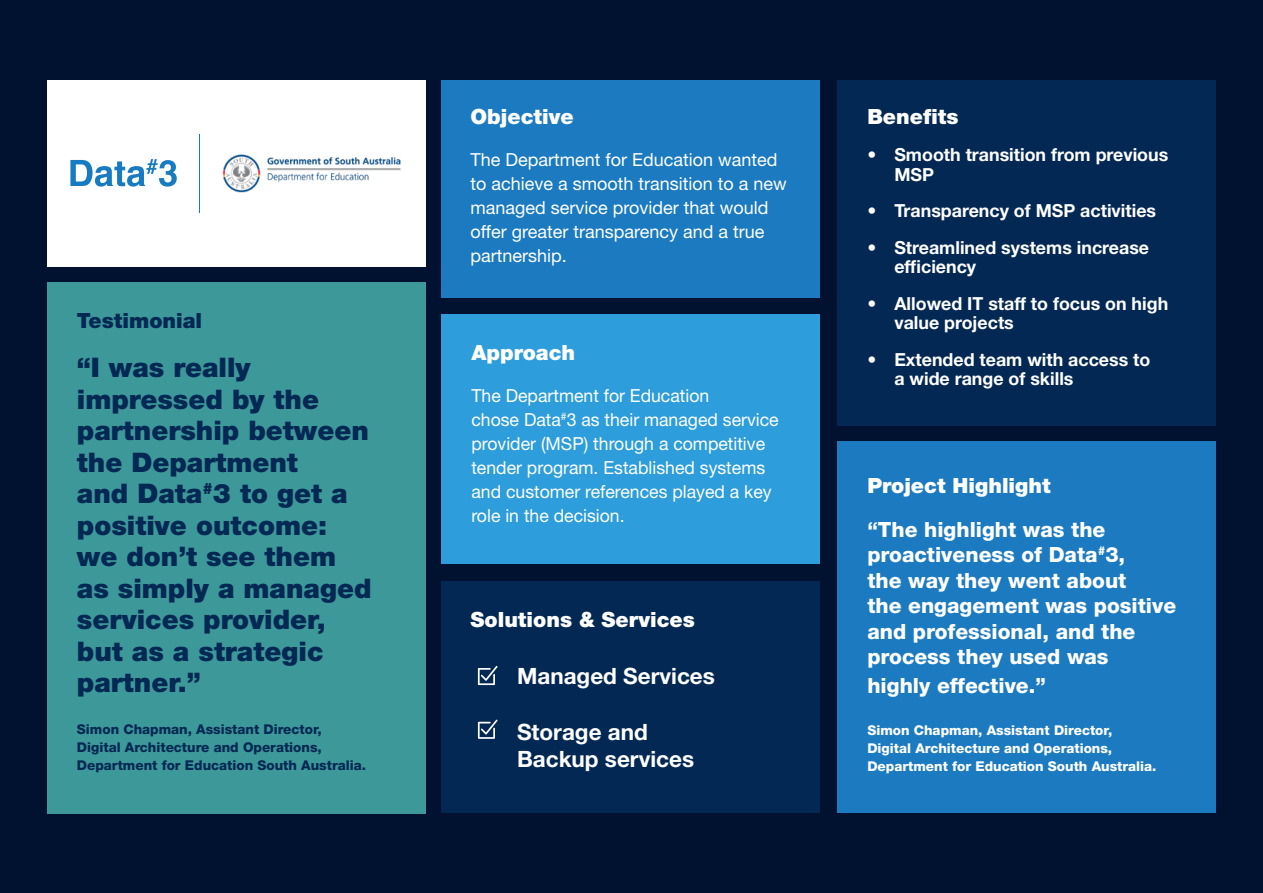
<style>
.page{position:relative;width:1263px;height:893px;background:#011230}
.page>*{position:absolute;margin:0;border:0;box-sizing:border-box;transform-origin:0 0}
.t1{font:900 27px/31.5px "Helvetica Neue LT Std";color:#032853}
.t2{font:700 22.5px/27px "Helvetica Neue LT Std";color:#fff}
.t3{font:800 21px/25.5px "Helvetica Neue LT Std";color:#fff}
.t4{font:900 21px "Helvetica Neue LT Std";color:#fff}
.t5{font:900 21px "Helvetica Neue LT Std";color:#032853}
.t6{font:18px/24px "Helvetica Neue LT Std";color:#fff}
.t7{font:700 18px/19.5px "Helvetica Neue LT Std";color:#fff}
.t8{font:800 13.5px/18px "Helvetica Neue LT Std";color:#fff}
.t9{font:800 13.5px/18px "Helvetica Neue LT Std";color:#032853}
</style>
<div class="page">
<div style="left:47px;top:80px;width:378px;height:186px;background:#fff"></div>
<div style="left:442px;top:80px;width:378px;height:218px;background:#1b7ac0"></div>
<div style="left:838px;top:80px;width:378px;height:345px;background:#032853"></div>
<div style="left:838px;top:441px;width:378px;height:372px;background:#1b7ac0"></div>
<div style="left:47px;top:282px;width:378px;height:531px;background:#3d9999"></div>
<div style="left:442px;top:314px;width:378px;height:249px;background:#2d9ddb"></div>
<div style="left:442px;top:581px;width:378px;height:232px;background:#032853"></div>
<svg style="left:478px;top:666px;width:20px;height:19px"></svg>
<svg style="left:478px;top:719px;width:20px;height:20px"></svg>
<hr style="left:199px;top:134px;width:1px;height:78px;background:#177bc1">
<svg style="left:70px;top:159px;width:107px;height:28px"></svg>
<img style="left:222px;top:154px;width:179px;height:39px">
<p class="t5" style="left:77px;top:308px;width:127px">Testimonial</p>
<p class="t1" style="left:77px;top:352px;width:296px">“I was really impressed by the partnership between the Department<br>and Data<sup>#</sup>3 to get a positive outcome: we don’t see them as simply a managed services provider, but as a strategic partner.”</p>
<p class="t9" style="left:77px;top:720px;width:291px">Simon Chapman, Assistant Director,<br>Digital Architecture and Operations,<br>Department for Education South Australia.</p>
<p class="t4" style="left:470px;top:104px;width:105px">Objective</p>
<p class="t6" style="left:470px;top:147px;width:318px">The Department for Education wanted to achieve a smooth transition to a new managed service provider that would offer greater transparency and a true partnership.</p>
<p class="t4" style="left:471px;top:340px;width:105px">Approach</p>
<p class="t6" style="left:471px;top:383px;width:309px">The Department for Education<br>chose Data<sup>#</sup>3 as their managed service provider (MSP) through a competitive tender program. Established systems and customer references played a key role in the decision.</p>
<p class="t4" style="left:470px;top:607px;width:226px">Solutions &amp; Services</p>
<p class="t2" style="left:517px;top:662px;width:199px">Managed Services</p>
<p class="t2" style="left:517px;top:717px;width:179px">Storage and<br>Backup services</p>
<p class="t4" style="left:867px;top:104px;width:93px">Benefits</p>
<p class="t7" style="left:894px;top:145px;width:275px;text-indent:-27px">• Smooth transition from previous<br>MSP</p>
<p class="t7" style="left:867px;top:201px;width:290px">• Transparency of MSP activities</p>
<p class="t7" style="left:894px;top:237px;width:256px;text-indent:-27px">• Streamlined systems increase efficiency</p>
<p class="t7" style="left:894px;top:293px;width:275px;text-indent:-27px">• Allowed IT staff to focus on high value projects</p>
<p class="t7" style="left:894px;top:349px;width:258px;text-indent:-27px">• Extended team with access to a wide range of skills</p>
<p class="t4" style="left:867px;top:473px;width:185px">Project Highlight</p>
<p class="t3" style="left:867px;top:516px;width:310px">“The highlight was the proactiveness of Data<sup>#</sup>3,<br>the way they went about<br>the engagement was positive and professional, and the process they used was</p>
<p class="t3" style="left:867px;top:672px;width:180px">highly effective.”</p>
<p class="t8" style="left:867px;top:721px;width:291px">Simon Chapman, Assistant Director,<br>Digital Architecture and Operations,<br>Department for Education South Australia.</p>
</div>
